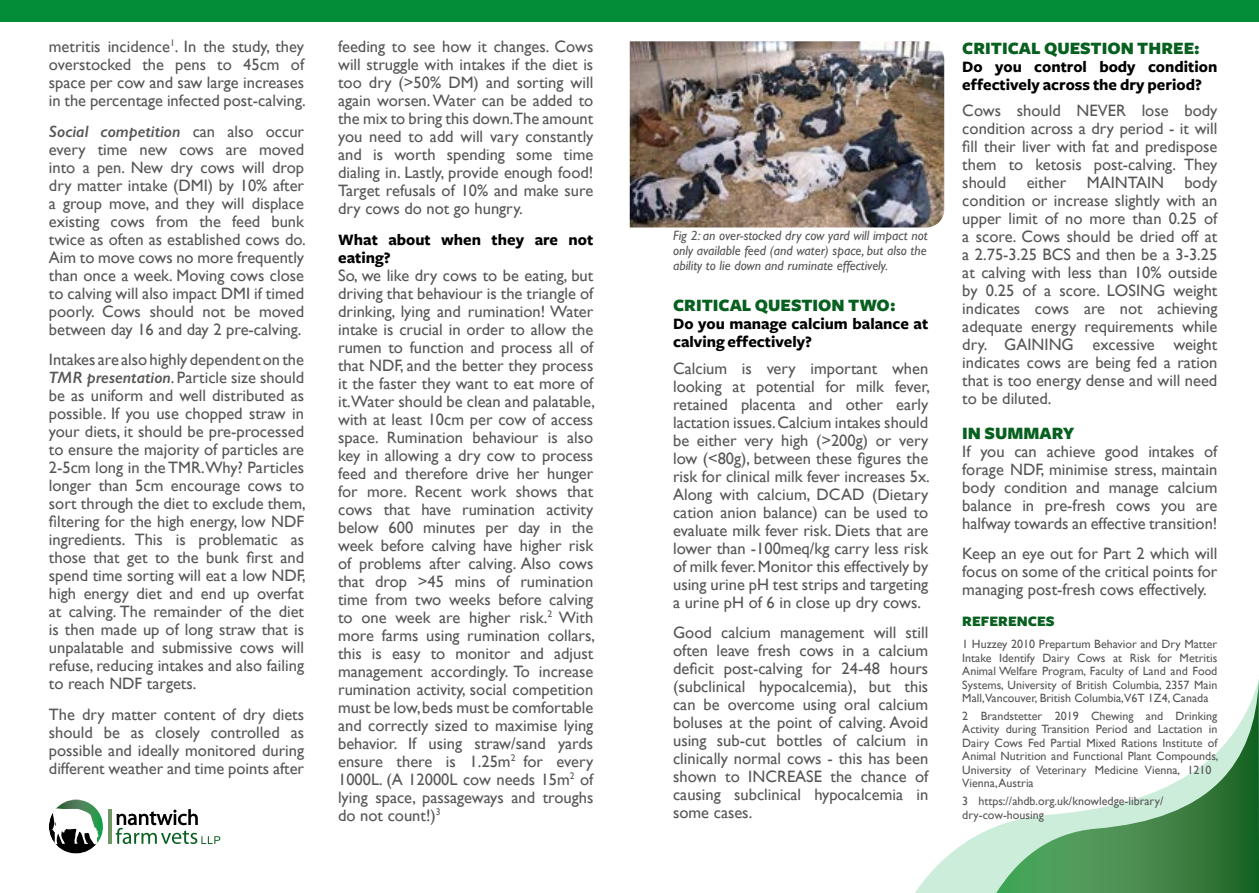
<style>
.page{position:relative;width:1259px;height:893px;background:#fff}
.page>*{position:absolute;margin:0;border:0;box-sizing:border-box;transform-origin:0 0}
.t1{font:900 18px "Freight Sans";color:#07601f}
.t2{font:16.5px/18px "Gill Sans";color:#575756;text-align:justify}
.t3{font:700 16.5px/18px "Freight Sans";color:#000}
.t4{font:900 15px "Freight Sans";color:#07601f}
.t5{font:italic 13.5px/15px "Gill Sans";color:#575756;text-align:justify}
.t6{font:12px/13.5px "Gill Sans";color:#575756}
.s1{font-weight:600;font-style:italic}
</style>
<div class="page">
<div style="left:0;top:0;width:1259px;height:22px;background:#048d38"></div>
<svg style="left:915px;top:679px;width:344px;height:214px"></svg>
<svg style="left:996px;top:681px;width:263px;height:212px"></svg>
<hr style="left:109px;top:809px;width:3px;height:35px;background:#709664">
<svg style="left:116px;top:809px;width:104px;height:35px"></svg>
<img style="left:56px;top:800px;width:47px;height:41px">
<svg style="left:49px;top:808px;width:50px;height:45px"></svg>
<img style="left:630px;top:41px;width:314px;height:186px">
<p class="t2" style="left:49px;top:37px;width:258px">metritis incidence<sup>1</sup>. In the study, they overstocked the pens to 45cm of space per cow and saw large increases in the percentage infected post-calving.</p>
<p class="t2" style="left:49px;top:122px;width:258px"><span class="s1">Social competition</span> can also occur every time new cows are moved into a pen. New dry cows will drop dry matter intake (DMI) by 10% after a group move, and they will displace existing cows from the feed bunk twice as often as established cows do.<br>Aim to move cows no more frequently than once a week. Moving cows close to calving will also impact DMI if timed poorly. Cows should not be moved between day 16 and day 2 pre-calving.</p>
<p class="t2" style="left:49px;top:351px;width:258px">Intakes are also highly dependent on the <span class="s1">TMR presentation</span>. Particle size should be as uniform and well distributed as possible. If you use chopped straw in your diets, it should be pre-processed to ensure the majority of particles are 2-5cm long in the TMR.Why? Particles longer than 5cm encourage cows to sort through the diet to exclude them, filtering for the high energy, low NDF ingredients. This is problematic as those that get to the bunk first and spend time sorting will eat a low NDF, high energy diet and end up overfat at calving. The remainder of the diet is then made up of long straw that is unpalatable and submissive cows will refuse, reducing intakes and also failing to reach NDF targets.</p>
<p class="t2" style="left:49px;top:705px;width:257px">The dry matter content of dry diets should be as closely controlled as possible and ideally monitored during different weather and time points after</p>
<p class="t2" style="left:338px;top:37px;width:257px">feeding to see how it changes. Cows will struggle with intakes if the diet is too dry (&gt;50% DM) and sorting will again worsen. Water can be added to the mix to bring this down.The amount you need to add will vary constantly and is worth spending some time dialing in. Lastly, provide enough food!<br>Target refusals of 10% and make sure dry cows do not go hungry.</p>
<p class="t3" style="left:338px;top:231px;width:257px">What about when they are not eating?</p>
<p class="t2" style="left:338px;top:266px;width:258px">So, we like dry cows to be eating, but driving that behaviour is the triangle of drinking, lying and rumination! Water intake is crucial in order to allow the rumen to function and process all of that NDF, and the better they process it the faster they want to eat more of it.Water should be clean and palatable, with at least 10cm per cow of access space. Rumination behaviour is also key in allowing a dry cow to process feed and therefore drive her hunger for more. Recent work shows that cows that have rumination activity below 600 minutes per day in the week before calving have higher risk of problems after calving. Also cows that drop &gt;45 mins of rumination time from two weeks before calving to one week are higher risk.<sup>2</sup> With more farms using rumination collars, this is easy to monitor and adjust management accordingly. To increase rumination activity, social competition must be low, beds must be comfortable and correctly sized to maximise lying behavior. If using straw/sand yards ensure there is 1.25m<sup>2</sup> for every 1000L. (A 12000L cow needs 15m<sup>2</sup> of lying space, passageways and troughs do not count!)<sup>3</sup></p>
<p class="t5" style="left:673px;top:228px;width:256px">Fig 2: an over-stocked dry cow yard will impact not only available feed (and water) space, but also the ability to lie down and ruminate effectively.</p>
<p class="t1" style="left:673px;top:296px;width:224px">CRITICAL QUESTION TWO:</p>
<p class="t3" style="left:673px;top:315px;width:257px">Do you manage calcium balance at calving effectively?</p>
<p class="t2" style="left:673px;top:359px;width:258px">Calcium is very important when looking at potential for milk fever, retained placenta and other early lactation issues. Calcium intakes should be either very high (&gt;200g) or very low (&lt;80g), between these figures the risk for clinical milk fever increases 5x.<br>Along with calcium, DCAD (Dietary cation anion balance) can be used to evaluate milk fever risk. Diets that are lower than -100meq/kg carry less risk of milk fever. Monitor this effectively by using urine pH test strips and targeting a urine pH of 6 in close up dry cows.</p>
<p class="t2" style="left:673px;top:624px;width:257px">Good calcium management will still often leave fresh cows in a calcium deficit post-calving for 24-48 hours (subclinical hypocalcemia), but this can be overcome using oral calcium boluses at the point of calving. Avoid using sub-cut bottles of calcium in clinically normal cows - this has been shown to INCREASE the chance of causing subclinical hypocalcemia in some cases.</p>
<p class="t1" style="left:962px;top:38px;width:239px">CRITICAL QUESTION THREE:</p>
<p class="t3" style="left:962px;top:58px;width:257px">Do you control body condition effectively across the dry period?</p>
<p class="t2" style="left:962px;top:101px;width:257px">Cows should NEVER lose body condition across a dry period - it will fill their liver with fat and predispose them to ketosis post-calving. They should either MAINTAIN body condition or increase slightly with an upper limit of no more than 0.25 of a score. Cows should be dried off at a 2.75-3.25 BCS and then be a 3-3.25 at calving with less than 10% outside by 0.25 of a score. LOSING weight indicates cows are not achieving adequate energy requirements while dry. GAINING excessive weight indicates cows are being fed a ration that is too energy dense and will need to be diluted.</p>
<p class="t1" style="left:962px;top:423px;width:114px">IN SUMMARY</p>
<p class="t2" style="left:962px;top:442px;width:257px">If you can achieve good intakes of forage NDF, minimise stress, maintain body condition and manage calcium balance in pre-fresh cows you are halfway towards an effective transition!</p>
<p class="t2" style="left:962px;top:544px;width:257px">Keep an eye out for Part 2 which will focus on some of the critical points for managing post-fresh cows effectively.</p>
<p class="t4" style="left:962px;top:613px;width:94px">REFERENCES</p>
<p class="t6" style="left:962px;top:637px;width:257px;text-align:justify">1 Huzzey 2010 Prepartum Behavior and Dry Matter Intake Identify Dairy Cows at Risk for Metritis Animal Welfare Program, Faculty of Land and Food Systems, University of British Columbia, 2357 Main Mall,Vancouver, British Columbia,V6T 1Z4, Canada</p>
<p class="t6" style="left:962px;top:709px;width:258px">2 Brandstetter 2019 Chewing and Drinking Activity during Transition Period and Lactation in Dairy Cows Fed Partial Mixed Rations Institute of Animal Nutrition and Functional Plant Compounds, University of Veterinary Medicine Vienna, 1210<br>Vienna, Austria</p>
<p class="t6" style="left:962px;top:794px;width:203px">3 https://ahdb.org.uk/knowledge-library/ dry-cow-housing</p>
</div>
